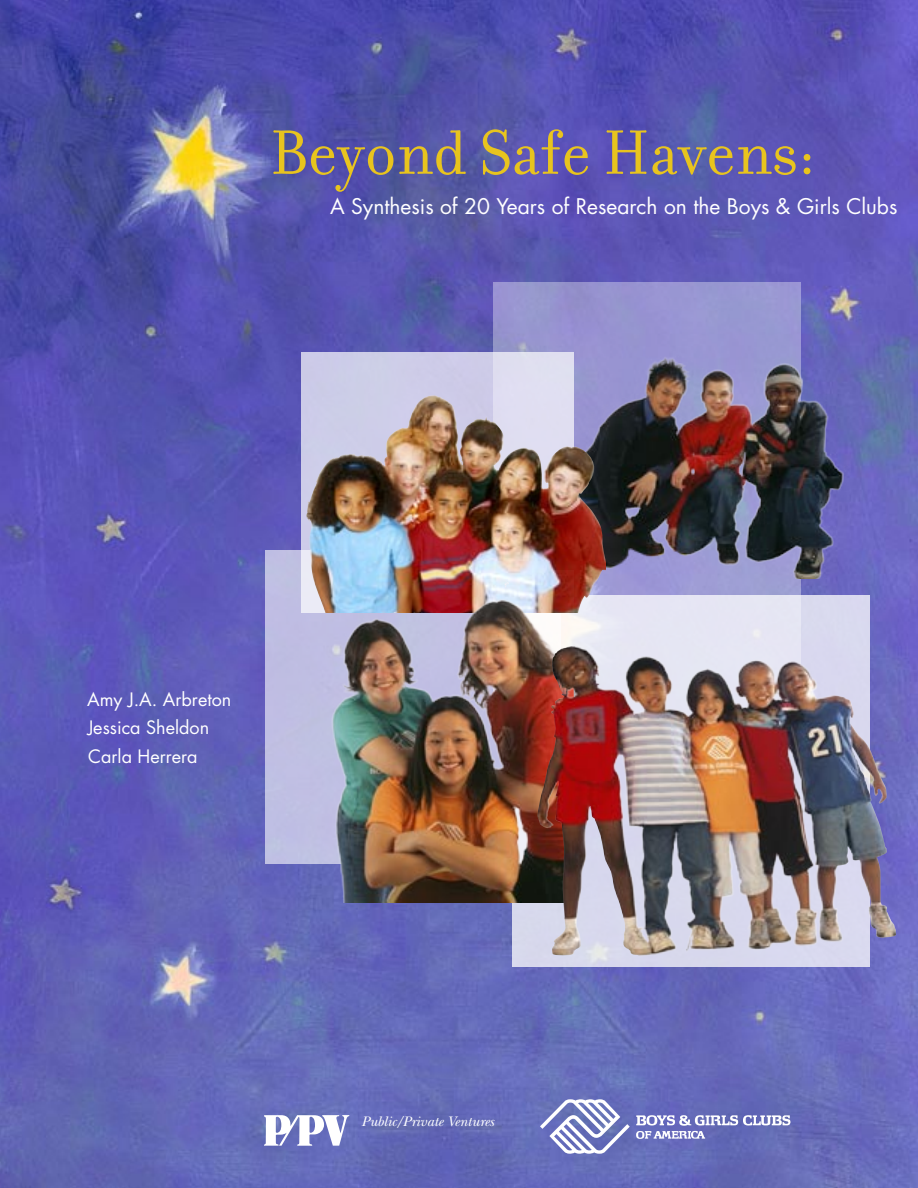
<style>
.page{position:relative;width:918px;height:1188px;background:#fff}
.page>*{position:absolute;margin:0;border:0;box-sizing:border-box;transform-origin:0 0}
.t1{font:67.5px "Filosofia";color:#e8c41e}
.t2{font:21px "Futura";color:#fff}
.t3{font:18px/28.5px "Futura";color:#fff}
.t4{font:italic 14.4px "New Baskerville";color:#fff}
</style>
<div class="page">
<img style="left:0;top:0;width:918px;height:1188px">
<img style="left:512px;top:595px;width:358px;height:372px">
<img style="left:301px;top:353px;width:192px;height:197px">
<img style="left:493px;top:282px;width:307px;height:451px">
<svg style="left:266px;top:550px;width:168px;height:314px;background:#bcbbda"></svg>
<img style="left:575px;top:345px;width:278px;height:233px">
<img style="left:434px;top:395px;width:171px;height:218px">
<img style="left:331px;top:571px;width:243px;height:331px">
<img style="left:537px;top:721px;width:103px;height:239px">
<svg style="left:264px;top:1115px;width:85px;height:31px"></svg>
<svg style="left:540px;top:1099px;width:90px;height:55px"></svg>
<svg style="left:636px;top:1115px;width:155px;height:24px"></svg>
<h1 class="t1" style="left:270px;top:115px;width:548px">Beyond Safe Havens:</h1>
<p class="t2" style="left:330px;top:192px;width:569px">A Synthesis of 20 Years of Research on the Boys &amp; Girls Clubs</p>
<p class="t3" style="left:87px;top:684px;width:146px">Amy J.A. Arbreton<br>Jessica Sheldon<br>Carla Herrera</p>
<p class="t4" style="left:361px;top:1113px;width:134px">Public/Private Ventures</p>
</div>
